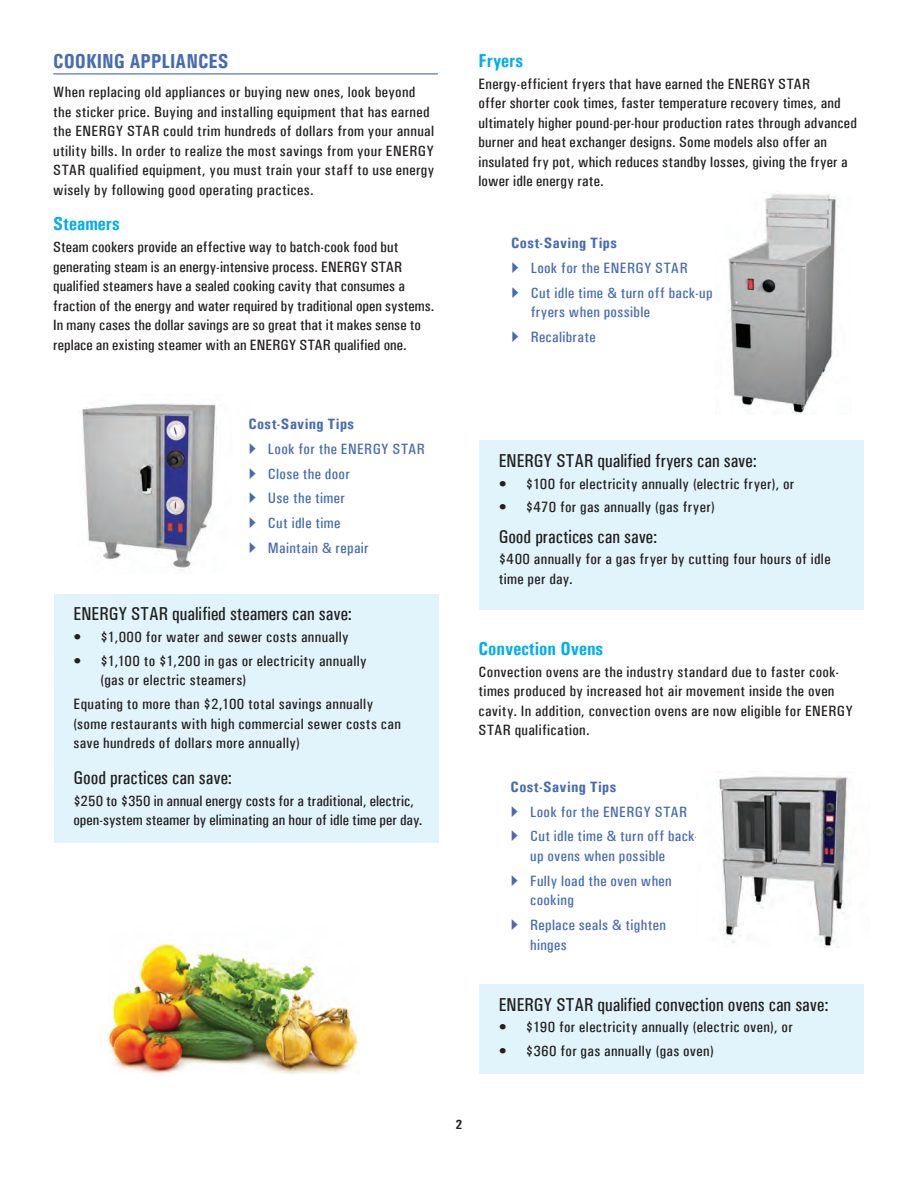
<style>
.page{position:relative;width:918px;height:1188px;background:#fff}
.page>*{position:absolute;margin:0;border:0;box-sizing:border-box;transform-origin:0 0}
.t1{font:700 20.25px "Univers Condensed";color:#476bb3}
.t2{font:500 18.75px "Univers Condensed";color:#231f20}
.t3{font:700 18.75px "Univers Condensed";color:#00aeef}
.t4{font:500 15px/19.5px "Univers Condensed";letter-spacing:.02em;color:#231f20;scale:1.07 1}
.t5{font:500 15px/24.9px "Univers Condensed";letter-spacing:.025em;color:#476bb3;scale:1.07 1}
.t6{font:700 13.5px "Univers Condensed";color:#231f20;scale:1.07 1}
.s1{font-weight:700}
</style>
<div class="page">
<hr style="left:53px;top:73px;width:385px;height:1px;background:#476bb3">
<div style="left:479px;top:984px;width:385px;height:90px;background:#e1f4fc"></div>
<div style="left:54px;top:594px;width:385px;height:248px;background:#e1f4fc"></div>
<img style="left:79px;top:399px;width:138px;height:171px">
<img style="left:109px;top:944px;width:250px;height:130px">
<div style="left:479px;top:441px;width:385px;height:169px;background:#e1f4fc"></div>
<img style="left:728px;top:194px;width:109px;height:220px">
<img style="left:718px;top:776px;width:132px;height:171px">
<h2 class="t1" style="left:53px;top:49px;width:177px">COOKING APPLIANCES</h2>
<p class="t4" style="left:53px;top:82px;width:358px">When replacing old appliances or buying new ones, look beyond the sticker price. Buying and installing equipment that has earned the ENERGY STAR could trim hundreds of dollars from your annual utility bills. In order to realize the most savings from your ENERGY STAR qualified equipment, you must train your staff to use energy wisely by following good operating practices.</p>
<p class="t3" style="left:53px;top:213px;width:68px">Steamers</p>
<p class="t4" style="left:53px;top:237px;width:358px">Steam cookers provide an effective way to batch-cook food but generating steam is an energy-intensive process. ENERGY STAR qualified steamers have a sealed cooking cavity that consumes a fraction of the energy and water required by traditional open systems.<br>In many cases the dollar savings are so great that it makes sense to replace an existing steamer with an ENERGY STAR qualified one.</p>
<p class="t3" style="left:478px;top:49px;width:46px">Fryers</p>
<p class="t4" style="left:478px;top:74px;width:355px">Energy-efficient fryers that have earned the ENERGY STAR<br>offer shorter cook times, faster temperature recovery times, and ultimately higher pound-per-hour production rates through advanced burner and heat exchanger designs. Some models also offer an insulated fry pot, which reduces standby losses, giving the fryer a lower idle energy rate.</p>
<p class="t5" style="left:531px;top:230px;width:172px;text-indent:-20px"><span class="s1">Cost-Saving Tips<br></span>Look for the ENERGY STAR<br>Cut idle time &amp; turn off back-up</p>
<p class="t5" style="left:531px;top:300px;width:113px">fryers when possible<br>Recalibrate</p>
<p class="t5" style="left:268px;top:411px;width:148px;text-indent:-20px"><span class="s1">Cost-Saving Tips<br></span>Look for the ENERGY STAR<br>Close the door<br>Use the timer<br>Cut idle time<br>Maintain &amp; repair</p>
<p class="t2" style="left:73px;top:603px;width:280px">ENERGY STAR qualified steamers can save:</p>
<p class="t4" style="left:73px;top:627px;width:259px">• $1,000 for water and sewer costs annually</p>
<p class="t4" style="left:100px;top:651px;width:250px;text-indent:-27px">• $1,100 to $1,200 in gas or electricity annually (gas or electric steamers)</p>
<p class="t4" style="left:73px;top:694px;width:308px">Equating to more than $2,100 total savings annually (some restaurants with high commercial sewer costs can save hundreds of dollars more annually)</p>
<p class="t2" style="left:73px;top:767px;width:160px">Good practices can save:</p>
<p class="t4" style="left:73px;top:791px;width:328px">$250 to $350 in annual energy costs for a traditional, electric, open-system steamer by eliminating an hour of idle time per day.</p>
<p class="t2" style="left:499px;top:450px;width:260px">ENERGY STAR qualified fryers can save:</p>
<p class="t4" style="left:499px;top:474px;width:278px">• $100 for electricity annually (electric fryer), or</p>
<p class="t4" style="left:499px;top:498px;width:203px">• $470 for gas annually (gas fryer)</p>
<p class="t2" style="left:499px;top:525px;width:160px">Good practices can save:</p>
<p class="t4" style="left:499px;top:550px;width:312px">$400 annually for a gas fryer by cutting four hours of idle time per day.</p>
<p class="t3" style="left:478px;top:637px;width:126px">Convection Ovens</p>
<p class="t4" style="left:478px;top:662px;width:351px">Convection ovens are the industry standard due to faster cook&shy;times produced by increased hot air movement inside the oven cavity. In addition, convection ovens are now eligible for ENERGY STAR qualification.</p>
<p class="t5" style="left:530px;top:774px;width:159px;text-indent:-20px"><span class="s1">Cost-Saving Tips<br></span>Look for the ENERGY STAR<br>Cut idle time &amp; turn off back-</p>
<p class="t5" style="left:530px;top:843px;width:134px">up ovens when possible<br>Fully load the oven when</p>
<p class="t5" style="left:530px;top:888px;width:128px">cooking<br>Replace seals &amp; tighten</p>
<p class="t5" style="left:530px;top:932px;width:36px">hinges</p>
<p class="t2" style="left:499px;top:993px;width:331px">ENERGY STAR qualified convection ovens can save:</p>
<p class="t4" style="left:499px;top:1017px;width:276px">• $190 for electricity annually (electric oven), or</p>
<p class="t4" style="left:499px;top:1041px;width:202px">• $360 for gas annually (gas oven)</p>
<p class="t6" style="left:456px;top:1117px;width:8px">2</p>
</div>
